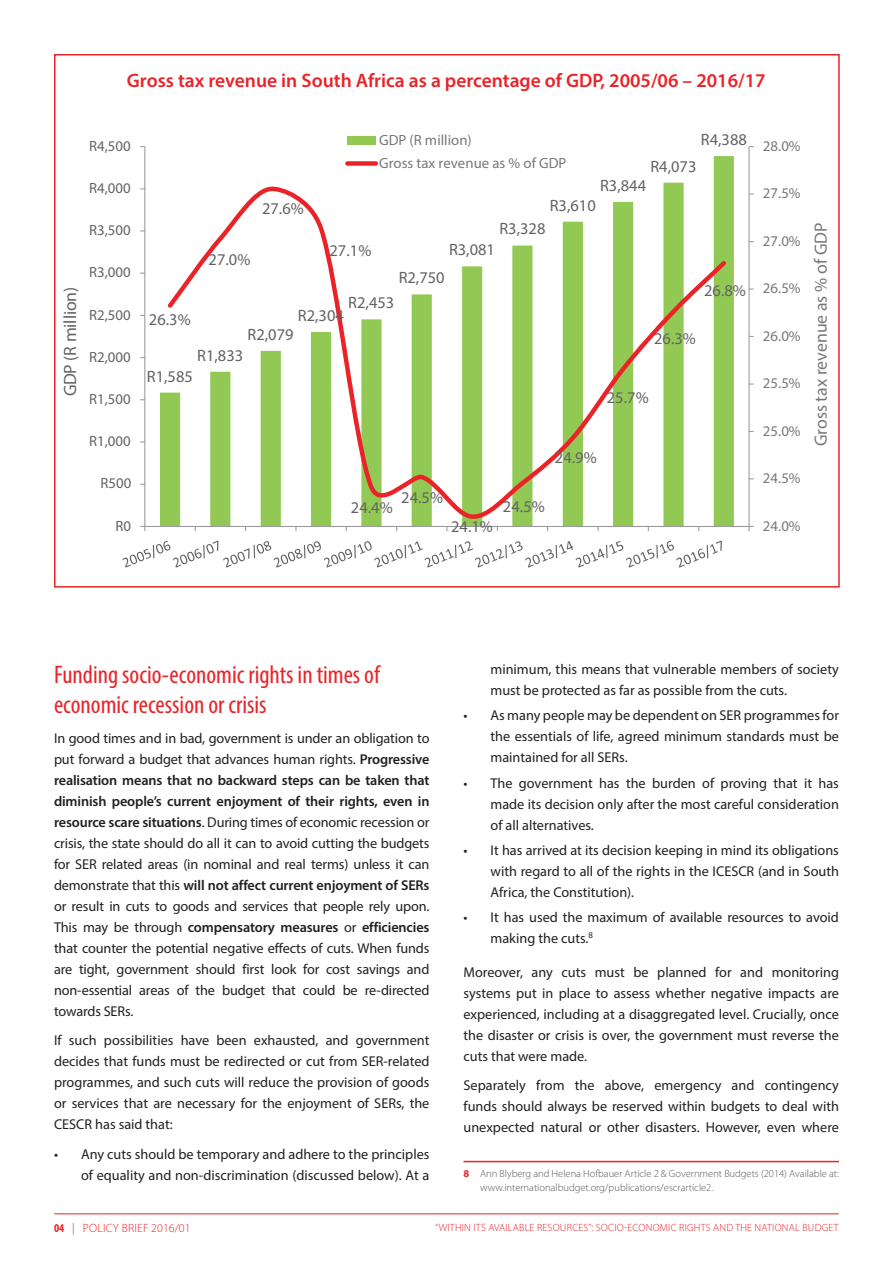
<style>
.page{position:relative;width:893px;height:1263px;background:#fff}
.page>*{position:absolute;margin:0;border:0;box-sizing:border-box;transform-origin:0 0}
.Heading_1{font:condensed 25.5px/30.6px "Myriad Pro";color:#eb2328}
.No_Spacing{font:600 19.5px "Myriad Pro";color:#eb2328}
.t1{font:17.85px "Myriad Pro";color:#76787b}
.t2{font:17.85px "Myriad Pro";color:#636366}
.t3{font:16.35px "Myriad Pro";letter-spacing:.005em;color:#636366}
.t4{font:14.85px/23.1px "Myriad Pro";color:#76787b}
.t5{font:14.85px "Myriad Pro";color:#636366}
.Body_text{font:14.25px/21px "Myriad Pro";color:#231f20;text-align:justify}
.t6{font:300 12px "Myriad Pro";letter-spacing:.02em;color:#eb2328}
.Footnotes{font:300 10.5px/13.5px "Myriad Pro";color:#57585a}
.t7{font:300 10.5px "Myriad Pro";letter-spacing:.02em;color:#eb2328}
.s1{font-weight:600}
.s2{font-weight:700;color:#eb2328}
.s3{font-weight:700;font-stretch:condensed}
</style>
<div class="page">
<hr style="left:54px;top:1213px;width:785px;height:1px;background:#eb2328">
<hr style="left:463px;top:1161px;width:376px;height:1px;background:#eb2328">
<svg style="left:160px;top:156px;width:574px;height:370px"></svg>
<hr style="left:748px;top:147px;width:2px;height:379px;background:#989a9d">
<hr style="left:145px;top:526px;width:604px;height:1px;background:#989a9d">
<svg style="left:748px;top:526px;width:6px;height:5px"></svg>
<hr style="left:144px;top:147px;width:1px;height:379px;background:#989a9d">
<svg style="left:164px;top:183px;width:566px;height:339px"></svg>
<svg style="left:122px;top:541px;width:600px;height:26px"></svg>
<div style="left:347px;top:136px;width:29px;height:8px;background:#92c954"></div>
<div style="left:347px;top:161px;width:29px;height:5px;background:#eb2328"></div>
<p class="No_Spacing" style="left:127px;top:68px;width:640px">Gross tax revenue in South Africa as a percentage of GDP, 2005/06 – 2016/17</p>
<p class="t5" style="left:89px;top:137px;width:43px">R4,500</p>
<p class="t5" style="left:89px;top:179px;width:43px">R4,000</p>
<p class="t5" style="left:89px;top:221px;width:43px">R3,500</p>
<p class="t2" style="left:59px;top:396px;width:111px;rotate:-90deg">G D P R( m )noi l l i</p>
<p class="t5" style="left:89px;top:263px;width:43px">R3,000</p>
<p class="t5" style="left:89px;top:305px;width:43px">R2,500</p>
<p class="t5" style="left:89px;top:348px;width:43px">R2,000</p>
<p class="t5" style="left:89px;top:390px;width:43px">R1,500</p>
<p class="t5" style="left:89px;top:432px;width:43px">R1,000</p>
<p class="t5" style="left:100px;top:474px;width:32px">R500</p>
<p class="t5" style="left:116px;top:516px;width:17px">R0</p>
<p class="t3" style="left:149px;top:309px;width:43px">26.3%</p>
<p class="t3" style="left:209px;top:250px;width:43px">27.0%</p>
<p class="t3" style="left:262px;top:199px;width:43px">27.6%</p>
<p class="t3" style="left:329px;top:240px;width:43px">27.1%</p>
<p class="t4" style="left:379px;top:128px;width:189px">GDP (R million)<br>Gross tax revenue as % of GDP</p>
<p class="t3" style="left:701px;top:129px;width:48px">R4,388</p>
<p class="t3" style="left:650px;top:156px;width:48px">R4,073</p>
<p class="t3" style="left:600px;top:175px;width:48px">R3,844</p>
<p class="t3" style="left:550px;top:195px;width:48px">R3,610</p>
<p class="t3" style="left:449px;top:240px;width:48px">R3,081</p>
<p class="t3" style="left:499px;top:219px;width:48px">R3,328</p>
<p class="t3" style="left:399px;top:268px;width:48px">R2,750</p>
<p class="t3" style="left:348px;top:293px;width:48px">R2,453</p>
<p class="t3" style="left:298px;top:305px;width:48px">R2,304</p>
<p class="t3" style="left:704px;top:280px;width:43px">26.8%</p>
<p class="t3" style="left:248px;top:324px;width:48px">R2,079</p>
<p class="t3" style="left:197px;top:345px;width:48px">R1,833</p>
<p class="t3" style="left:654px;top:329px;width:43px">26.3%</p>
<p class="t3" style="left:147px;top:366px;width:48px">R1,585</p>
<p class="t3" style="left:607px;top:388px;width:43px">25.7%</p>
<p class="t3" style="left:555px;top:448px;width:43px">24.9%</p>
<p class="t3" style="left:351px;top:498px;width:43px">24.4%</p>
<p class="t3" style="left:401px;top:487px;width:43px">24.5%</p>
<p class="t3" style="left:451px;top:516px;width:43px">24.1%</p>
<p class="t3" style="left:503px;top:496px;width:43px">24.5%</p>
<p class="t4" style="left:763px;top:134px;width:39px">28.0%</p>
<p class="t4" style="left:763px;top:181px;width:39px">27.5%</p>
<p class="t4" style="left:763px;top:229px;width:39px">27.0%</p>
<p class="t4" style="left:763px;top:276px;width:39px">26.5%</p>
<p class="t4" style="left:763px;top:324px;width:39px">26.0%</p>
<p class="t4" style="left:763px;top:371px;width:39px">25.5%</p>
<p class="t4" style="left:763px;top:419px;width:39px">25.0%</p>
<p class="t4" style="left:763px;top:466px;width:39px">24.5%</p>
<p class="t1" style="left:810px;top:446px;width:225px;rotate:-90deg">Gross tax revenue as % of GDP</p>
<p class="t4" style="left:763px;top:514px;width:39px">24.0%</p>
<p class="Heading_1" style="left:54px;top:658px;width:327px">Funding socio-economic rights in times of economic recession or crisis</p>
<p class="Body_text" style="left:54px;top:727px;width:377px">In good times and in bad, government is under an obligation to put forward a budget that advances human rights. <span class="s1">Progressive realisation means that no backward steps can be taken that diminish people’s current enjoyment of their rights, even in resource scare situations</span>. During times of economic recession or crisis, the state should do all it can to avoid cutting the budgets for SER related areas (in nominal and real terms) unless it can demonstrate that this <span class="s1">will not affect current enjoyment of SERs </span>or result in cuts to goods and services that people rely upon.<br>This may be through <span class="s1">compensatory measures</span> or <span class="s1">efficiencies </span>that counter the potential negative effects of cuts. When funds are tight, government should first look for cost savings and non-essential areas of the budget that could be re-directed towards SERs.</p>
<p class="Body_text" style="left:54px;top:1030px;width:377px">If such possibilities have been exhausted, and government decides that funds must be redirected or cut from SER-related programmes, and such cuts will reduce the provision of goods or services that are necessary for the enjoyment of SERs, the CESCR has said that:</p>
<p class="Body_text" style="left:54px;top:1143px;width:377px;text-align:right">• Any cuts should be temporary and adhere to the principles of equality and non-discrimination (discussed below). At a</p>
<p class="Body_text" style="left:490px;top:658px;width:350px">minimum, this means that vulnerable members of society must be protected as far as possible from the cuts.</p>
<p class="Body_text" style="left:490px;top:705px;width:350px;text-indent:-27px">• As many people may be dependent on SER programmes for the essentials of life, agreed minimum standards must be maintained for all SERs.</p>
<p class="Body_text" style="left:490px;top:772px;width:350px;text-indent:-27px">• The government has the burden of proving that it has made its decision only after the most careful consideration of all alternatives.</p>
<p class="Body_text" style="left:490px;top:839px;width:350px;text-indent:-27px">• It has arrived at its decision keeping in mind its obligations with regard to all of the rights in the ICESCR (and in South Africa, the Constitution).</p>
<p class="Body_text" style="left:490px;top:907px;width:350px;text-indent:-27px">• It has used the maximum of available resources to avoid making the cuts.<sup>8</sup></p>
<p class="Body_text" style="left:463px;top:961px;width:377px">Moreover, any cuts must be planned for and monitoring systems put in place to assess whether negative impacts are experienced, including at a disaggregated level. Crucially, once the disaster or crisis is over, the government must reverse the cuts that were made.</p>
<p class="Body_text" style="left:463px;top:1075px;width:377px">Separately from the above, emergency and contingency funds should always be reserved within budgets to deal with unexpected natural or other disasters. However, even where</p>
<p class="Footnotes" style="left:480px;top:1167px;width:360px;text-indent:-16px"><span class="s2">8</span> Ann Blyberg and Helena Hofbauer Article 2 &amp; Government Budgets (2014) Available at: www.internationalbudget.org/publications/escrarticle2.</p>
<p class="t6" style="left:54px;top:1220px;width:138px"><span class="s3">04</span> | POLICY BRIEF 2016/01</p>
<p class="t7" style="left:435px;top:1221px;width:405px">“WITHIN ITS AVAILABLE RESOURCES”: SOCIO-ECONOMIC RIGHTS AND THE NATIONAL BUDGET</p>
</div>
